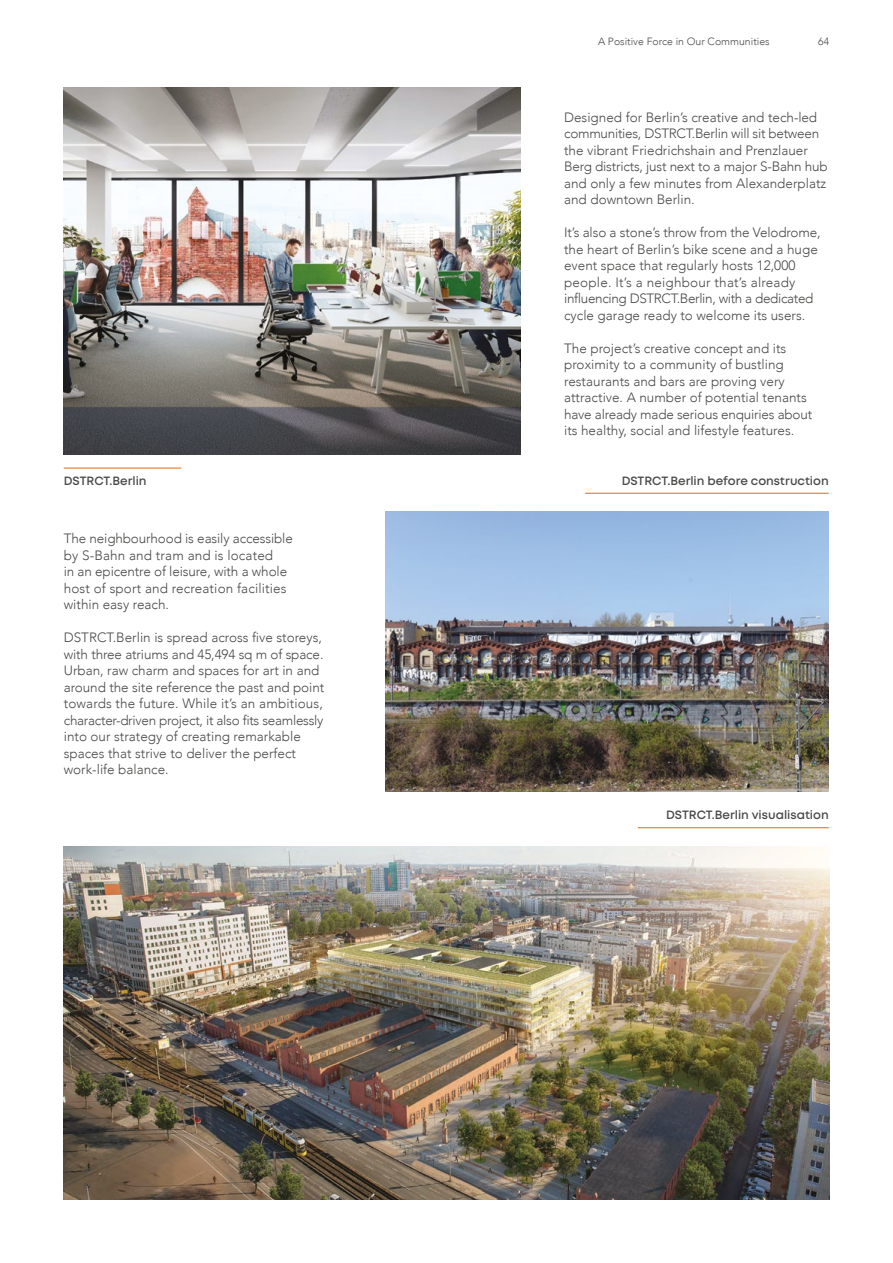
<style>
.page{position:relative;width:893px;height:1263px;background:#fff}
.page>*{position:absolute;margin:0;border:0;box-sizing:border-box;transform-origin:0 0}
.Text{font:300 13.5px/16.5px "Avenir";color:#4a4a49}
.Popit_fotiek{font:600 12px "Mont";color:#4a4a49}
.t1{font:300 10.5px "Avenir";color:#4a4a49}
</style>
<div class="page">
<img style="left:64px;top:88px;width:457px;height:366px">
<img style="left:386px;top:511px;width:443px;height:280px">
<img style="left:64px;top:846px;width:765px;height:353px">
<hr style="left:585px;top:493px;width:244px;height:1px;background:#ec6608">
<hr style="left:64px;top:468px;width:117px;height:1px;background:#ec6608">
<hr style="left:638px;top:827px;width:191px;height:1px;background:#ec6608">
<p class="t1" style="left:598px;top:35px;width:173px">A Positive Force in Our Communities</p>
<p class="t1" style="left:818px;top:35px;width:12px">64</p>
<p class="Text" style="left:564px;top:109px;width:265px">Designed for Berlin’s creative and tech-led communities, DSTRCT.Berlin will sit between the vibrant Friedrichshain and Prenzlauer Berg districts, just next to a major S-Bahn hub and only a few minutes from Alexanderplatz and downtown Berlin.</p>
<p class="Text" style="left:564px;top:224px;width:258px">It’s also a stone’s throw from the Velodrome, the heart of Berlin’s bike scene and a huge event space that regularly hosts 12,000 people. It’s a neighbour that’s already influencing DSTRCT.Berlin, with a dedicated cycle garage ready to welcome its users.</p>
<p class="Text" style="left:564px;top:340px;width:250px">The project’s creative concept and its proximity to a community of bustling restaurants and bars are proving very attractive. A number of potential tenants have already made serious enquiries about its healthy, social and lifestyle features.</p>
<p class="Popit_fotiek" style="left:64px;top:473px;width:84px">DSTRCT.Berlin</p>
<p class="Popit_fotiek" style="left:622px;top:473px;width:209px">DSTRCT.Berlin before construction</p>
<p class="Text" style="left:64px;top:530px;width:231px">The neighbourhood is easily accessible by S-Bahn and tram and is located<br>in an epicentre of leisure, with a whole host of sport and recreation facilities within easy reach.</p>
<p class="Text" style="left:64px;top:629px;width:262px">DSTRCT.Berlin is spread across five storeys, with three atriums and 45,494 sq m of space.<br>Urban, raw charm and spaces for art in and around the site reference the past and point towards the future. While it’s an ambitious, character-driven project, it also fits seamlessly into our strategy of creating remarkable spaces that strive to deliver the perfect work-life balance.</p>
<p class="Popit_fotiek" style="left:666px;top:807px;width:164px">DSTRCT.Berlin visualisation</p>
</div>
